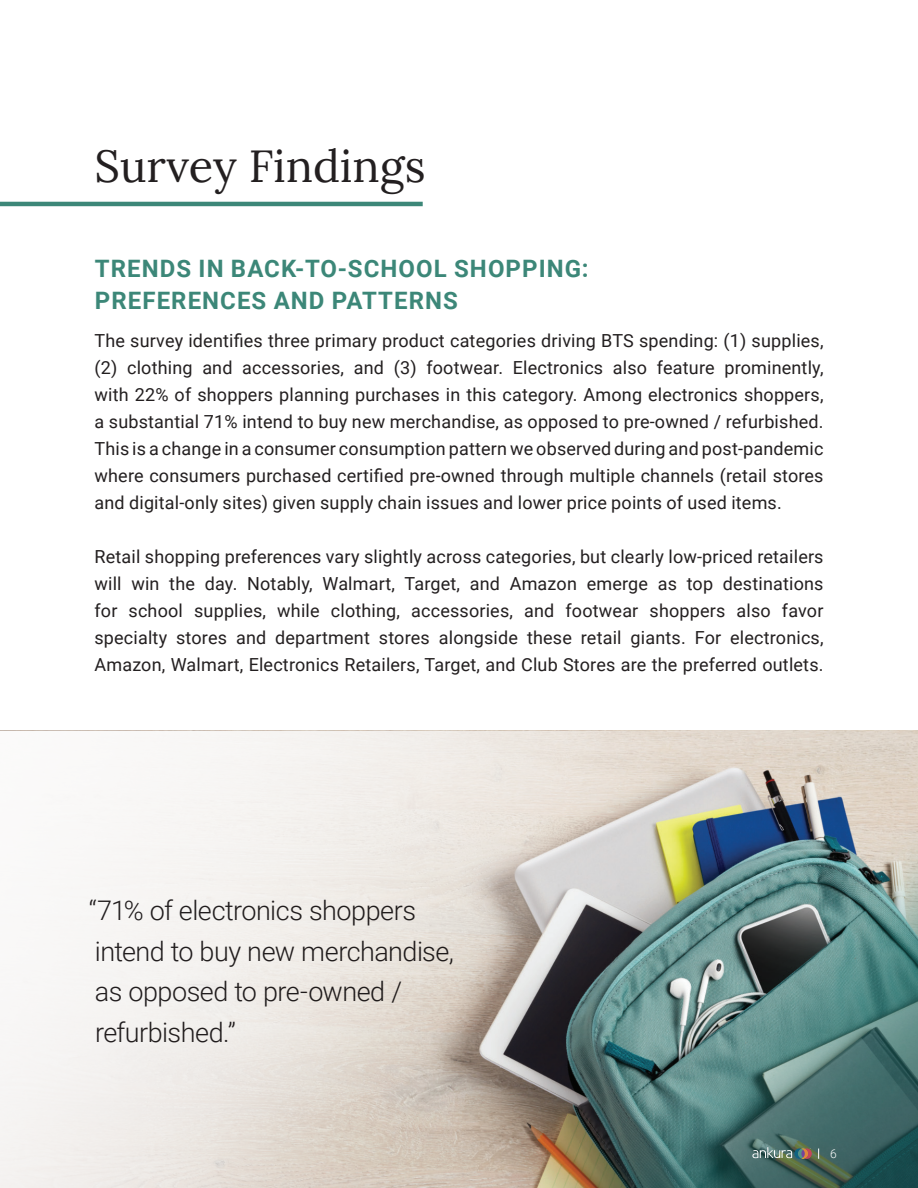
<style>
.page{position:relative;width:918px;height:1188px;background:#fff}
.page>*{position:absolute;margin:0;border:0;box-sizing:border-box;transform-origin:0 0}
.t1{font:45px "Lora";color:#231f20}
.t2{font:300 27px/40.5px "Roboto";letter-spacing:-.02em;color:#231f20}
.t3{font:700 24px/31.5px "Roboto";letter-spacing:.045em;color:#3c8778}
.t4{font:18px/27px "Roboto";letter-spacing:.01em;color:#231f20;text-align:right}
.t5{font:300 12px "Roboto";color:#fff}
</style>
<div class="page">
<img style="left:885px;top:742px;width:33px;height:446px">
<img style="left:0;top:731px;width:885px;height:457px">
<hr style="left:0;top:202px;width:423px;height:4px;background:#3c8778">
<svg style="left:752px;top:1147px;width:60px;height:12px"></svg>
<h1 class="t1" style="left:94px;top:132px;width:333px">Survey Findings</h1>
<h3 class="t3" style="left:95px;top:252px;width:495px">TRENDS IN BACK-TO-SCHOOL SHOPPING:<br>PREFERENCES AND PATTERNS</h3>
<p class="t4" style="left:94px;top:326px;width:731px">The survey identifies three primary product categories driving BTS spending (: 1) supplies, prominently,</p>
<p class="t4" style="left:94px;top:353px;width:731px;text-align:left">)2(<br>with 22% of shoppers planning purchases in this category. Among electronics shoppers, a substantial 71% intend to buy new merchandise, as opposed to pre-owned / refurbished.<br>Thisisachangeinaconsumerconsumptionpatternweobservedduringandpost-pandemic where consumers purchased certified pre-owned through multiple channels (retail stores and digital-only sites) given supply chain issues and lower price points of used items.</p>
<p class="t4" style="left:94px;top:542px;width:731px">Retail shopping preferences vary slightly across categories, but clearly low-priced retailers destinations</p>
<p class="t4" style="left:394px;top:353px;width:24px">(3)</p>
<p class="t4" style="left:426px;top:353px;width:78px">footwear.</p>
<p class="t4" style="left:657px;top:353px;width:59px">feature</p>
<p class="t4" style="left:127px;top:353px;width:67px">clothing</p>
<p class="t4" style="left:202px;top:353px;width:32px">and</p>
<p class="t4" style="left:354px;top:353px;width:32px">and</p>
<p class="t4" style="left:513px;top:353px;width:92px">Electronics</p>
<p class="t4" style="left:613px;top:353px;width:36px">also</p>
<p class="t4" style="left:242px;top:353px;width:103px">accessories,</p>
<p class="t4" style="left:94px;top:569px;width:29px">will</p>
<p class="t4" style="left:169px;top:569px;width:27px">the</p>
<p class="t4" style="left:205px;top:569px;width:34px">day.</p>
<p class="t4" style="left:247px;top:569px;width:67px">Notably,</p>
<p class="t4" style="left:323px;top:569px;width:74px">Walmart,</p>
<p class="t4" style="left:470px;top:569px;width:32px">and</p>
<p class="t4" style="left:131px;top:569px;width:30px">win</p>
<p class="t4" style="left:404px;top:569px;width:57px">Target,</p>
<p class="t4" style="left:510px;top:569px;width:69px">Amazon</p>
<p class="t4" style="left:687px;top:569px;width:28px">top</p>
<p class="t4" style="left:587px;top:569px;width:63px">emerge</p>
<p class="t4" style="left:658px;top:569px;width:21px">as</p>
<p class="t4" style="left:94px;top:596px;width:24px">for</p>
<p class="t4" style="left:129px;top:596px;width:56px">school</p>
<p class="t4" style="left:194px;top:596px;width:73px">supplies,</p>
<p class="t4" style="left:277px;top:596px;width:44px">while</p>
<p class="t4" style="left:331px;top:596px;width:71px">clothing,</p>
<p class="t4" style="left:411px;top:596px;width:103px">accessories,</p>
<p class="t4" style="left:524px;top:596px;width:32px">and</p>
<p class="t4" style="left:566px;top:596px;width:74px">footwear</p>
<p class="t4" style="left:650px;top:596px;width:77px">shoppers</p>
<p class="t4" style="left:737px;top:596px;width:36px">also</p>
<p class="t4" style="left:782px;top:596px;width:43px">favor</p>
<p class="t4" style="left:94px;top:623px;width:731px;text-align:left">specialty<br>Amazon, Walmart, Electronics Retailers, Target, and Club Stores are the preferred outlets.</p>
<p class="t4" style="left:236px;top:623px;width:32px">and</p>
<p class="t4" style="left:275px;top:623px;width:96px">department</p>
<p class="t4" style="left:439px;top:623px;width:81px">alongside</p>
<p class="t4" style="left:527px;top:623px;width:46px">these</p>
<p class="t4" style="left:581px;top:623px;width:42px">retail</p>
<p class="t4" style="left:730px;top:623px;width:95px">electronics,</p>
<p class="t4" style="left:631px;top:623px;width:57px">giants.</p>
<p class="t4" style="left:695px;top:623px;width:28px">For</p>
<p class="t4" style="left:176px;top:623px;width:52px">stores</p>
<p class="t4" style="left:379px;top:623px;width:52px">stores</p>
<h2 class="t2" style="left:89px;top:890px;width:367px">“71% of electronics shoppers intend to buy new merchandise, as opposed to pre-owned / refurbished “.</h2>
<p class="t5" style="left:830px;top:1145px;width:8px">6</p>
</div>
